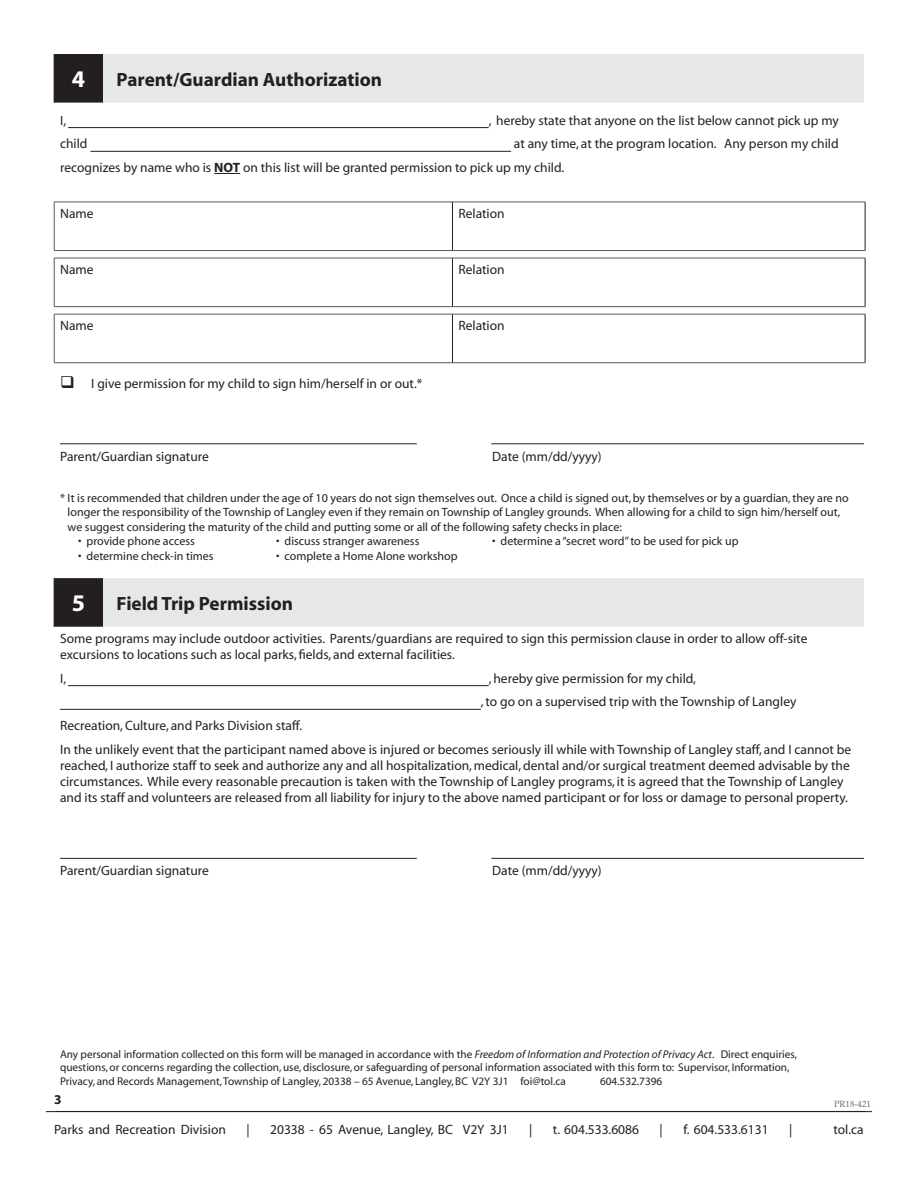
<style>
.page{position:relative;width:918px;height:1188px;background:#fff}
.page>*{position:absolute;margin:0;border:0;box-sizing:border-box;transform-origin:0 0}
.t1{font:700 24px "Myriad";color:#fff}
.t2{font:700 19.2px "Myriad";color:#231f20}
.t3{font:13.5px/23.7px "Myriad";color:#231f20}
.t4{font:700 13.5px "Myriad Pro";color:#231f20}
.t5{font:12px/14.4px "Myriad";color:#231f20}
.t6{font:11.25px/13.5px "Myriad";color:#231f20}
.t7{font:9px "Palatino Linotype";color:#6c6d70}
.s1{font-weight:700}
.s2{font-style:italic}
</style>
<div class="page">
<hr style="left:46px;top:1111px;width:826px;height:1px;background:#231f20">
<svg style="left:54px;top:54px;width:49px;height:573px"></svg>
<svg style="left:103px;top:54px;width:761px;height:573px"></svg>
<hr style="left:54px;top:54px;width:1px;height:49px;background:#231f20">
<hr style="left:54px;top:578px;width:1px;height:49px;background:#231f20">
<svg style="left:214px;top:173px;width:26px;height:1px"></svg>
<hr style="left:68px;top:127px;width:421px;height:1px;background:#231f20">
<hr style="left:90px;top:151px;width:421px;height:1px;background:#231f20">
<hr style="left:54px;top:202px;width:398px;height:1px;background:#57585a">
<hr style="left:54px;top:202px;width:1px;height:48px;background:#57585a">
<hr style="left:452px;top:202px;width:413px;height:1px;background:#57585a">
<hr style="left:54px;top:250px;width:398px;height:1px;background:#57585a">
<hr style="left:452px;top:250px;width:413px;height:1px;background:#57585a">
<hr style="left:54px;top:258px;width:398px;height:1px;background:#57585a">
<hr style="left:54px;top:258px;width:1px;height:49px;background:#57585a">
<hr style="left:452px;top:258px;width:413px;height:1px;background:#57585a">
<hr style="left:54px;top:306px;width:398px;height:1px;background:#57585a">
<hr style="left:452px;top:306px;width:413px;height:1px;background:#57585a">
<hr style="left:54px;top:314px;width:398px;height:1px;background:#57585a">
<hr style="left:54px;top:314px;width:1px;height:49px;background:#57585a">
<hr style="left:452px;top:314px;width:413px;height:1px;background:#57585a">
<hr style="left:54px;top:362px;width:398px;height:1px;background:#57585a">
<hr style="left:452px;top:362px;width:413px;height:1px;background:#57585a">
<hr style="left:452px;top:202px;width:1px;height:48px;background:#231f20">
<hr style="left:865px;top:202px;width:1px;height:48px;background:#231f20">
<hr style="left:452px;top:258px;width:1px;height:49px;background:#231f20">
<hr style="left:865px;top:258px;width:1px;height:49px;background:#231f20">
<hr style="left:452px;top:314px;width:1px;height:49px;background:#231f20">
<hr style="left:865px;top:314px;width:1px;height:49px;background:#231f20">
<hr style="left:60px;top:444px;width:357px;height:1px;background:#231f20">
<hr style="left:491px;top:444px;width:373px;height:1px;background:#231f20">
<hr style="left:68px;top:685px;width:421px;height:1px;background:#231f20">
<hr style="left:60px;top:709px;width:421px;height:1px;background:#231f20">
<hr style="left:60px;top:858px;width:357px;height:1px;background:#231f20">
<hr style="left:491px;top:858px;width:373px;height:1px;background:#231f20">
<h1 class="t1" style="left:72px;top:67px;width:15px">4</h1>
<h2 class="t2" style="left:117px;top:69px;width:267px">Parent/Guardian Authorization</h2>
<p class="t3" style="left:60px;top:109px;width:8px">I,</p>
<p class="t3" style="left:489px;top:109px;width:352px">, hereby state that anyone on the list below cannot pick up my</p>
<p class="t3" style="left:60px;top:133px;width:29px">child</p>
<p class="t3" style="left:60px;top:133px;width:780px;text-indent:454px">at any time, at the program location. Any person my child recognizes by name who is <span class="s1">NOT</span> on this list will be granted permission to pick up my child.</p>
<p class="t3" style="left:60px;top:202px;width:35px">Name</p>
<p class="t3" style="left:458px;top:202px;width:48px">Relation</p>
<p class="t3" style="left:60px;top:258px;width:35px">Name</p>
<p class="t3" style="left:458px;top:258px;width:48px">Relation</p>
<p class="t3" style="left:60px;top:315px;width:35px">Name</p>
<p class="t3" style="left:458px;top:315px;width:48px">Relation</p>
<p class="t3" style="left:60px;top:372px;width:364px">❑ I give permission for my child to sign him/herself in or out.*</p>
<p class="t3" style="left:60px;top:445px;width:150px">Parent/Guardian signature</p>
<p class="t3" style="left:492px;top:445px;width:111px">Date (mm/dd/yyyy)</p>
<p class="t5" style="left:68px;top:491px;width:783px;text-indent:-8px">* It is recommended that children under the age of 10 years do not sign themselves out. Once a child is signed out, by themselves or by a guardian, they are no longer the responsibility of the Township of Langley even if they remain on Township of Langley grounds. When allowing for a child to sign him/herself out, we suggest considering the maturity of the child and putting some or all of the following safety checks in place:</p>
<p class="t5" style="left:78px;top:534px;width:118px">• provide phone access</p>
<p class="t5" style="left:276px;top:534px;width:145px">• discuss stranger awareness</p>
<p class="t5" style="left:492px;top:534px;width:248px">• determine a “secret word” to be used for pick up</p>
<p class="t5" style="left:78px;top:549px;width:137px">• determine check-in times</p>
<p class="t5" style="left:276px;top:549px;width:183px">• complete a Home Alone workshop</p>
<h1 class="t1" style="left:72px;top:591px;width:15px">5</h1>
<h2 class="t2" style="left:117px;top:593px;width:178px">Field Trip Permission</h2>
<p class="t3" style="left:60px;top:631px;width:749px;line-height:16.2px">Some programs may include outdoor activities. Parents/guardians are required to sign this permission clause in order to allow off-site excursions to locations such as local parks, fields, and external facilities.</p>
<p class="t3" style="left:60px;top:667px;width:8px">I,</p>
<p class="t3" style="left:481px;top:667px;width:317px;text-indent:8px">, hereby give permission for my child,<br>, to go on a supervised trip with the Township of Langley</p>
<p class="t3" style="left:60px;top:714px;width:793px">Recreation, Culture, and Parks Division staff.<br>In the unlikely event that the participant named above is injured or becomes seriously ill while with Township of Langley staff, and I cannot be</p>
<p class="t3" style="left:60px;top:758px;width:791px;line-height:16.2px">reached, I authorize staff to seek and authorize any and all hospitalization, medical, dental and/or surgical treatment deemed advisable by the circumstances. While every reasonable precaution is taken with the Township of Langley programs, it is agreed that the Township of Langley and its staff and volunteers are released from all liability for injury to the above named participant or for loss or damage to personal property.</p>
<p class="t3" style="left:60px;top:859px;width:150px">Parent/Guardian signature</p>
<p class="t3" style="left:492px;top:859px;width:111px">Date (mm/dd/yyyy)</p>
<p class="t6" style="left:60px;top:1048px;width:739px">Any personal information collected on this form will be managed in accordance with the <span class="s2">Freedom of Information and Protection of Privacy Act</span>. Direct enquiries, questions, or concerns regarding the collection, use, disclosure, or safeguarding of personal information associated with this form to: Supervisor, Information,<br>Privacy, and Records Management, Township of Langley, 20338 – 65 Avenue, Langley, BC V2Y 3J1 foi@tol.ca</p>
<p class="t6" style="left:600px;top:1075px;width:64px">604.532.7396</p>
<p class="t4" style="left:54px;top:1090px;width:9px">3</p>
<p class="t7" style="left:834px;top:1097px;width:38px">PR18-421</p>
<p class="t3" style="left:54px;top:1118px;width:173px">Parks and Recreation Division</p>
<p class="t3" style="left:246px;top:1118px;width:5px">|</p>
<p class="t3" style="left:270px;top:1118px;width:240px">20338 - 65 Avenue, Langley, BC V2Y 3J1</p>
<p class="t3" style="left:529px;top:1118px;width:5px">|</p>
<p class="t3" style="left:553px;top:1118px;width:88px">t. 604.533.6086</p>
<p class="t3" style="left:660px;top:1118px;width:5px">|</p>
<p class="t3" style="left:683px;top:1118px;width:87px">f. 604.533.6131</p>
<p class="t3" style="left:789px;top:1118px;width:5px">|</p>
<p class="t3" style="left:833px;top:1118px;width:32px">tol.ca</p>
</div>
